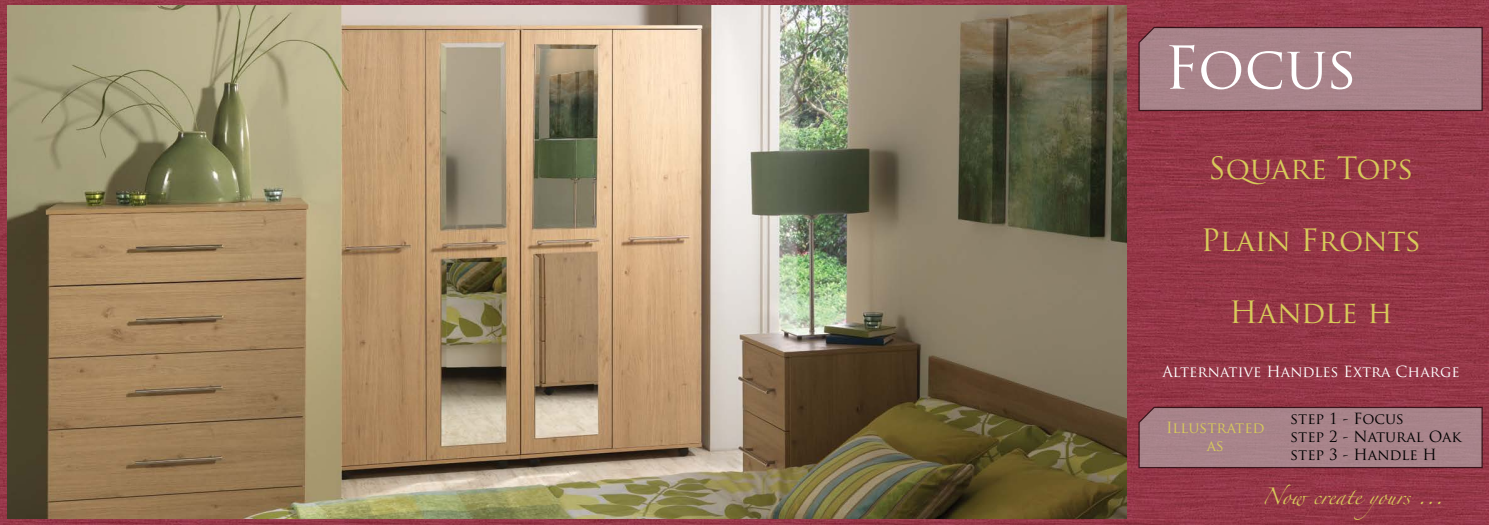
<style>
.page{position:relative;width:1489px;height:525px;background:#fff}
.page>*{position:absolute;margin:0;border:0;box-sizing:border-box;transform-origin:0 0}
.t1{font:57.5px "Trajan Pro";color:#fff}
.t2{font:30px "Trajan Pro";color:#d7ca5a}
.t3{font:15px/18px "Trajan Pro";color:#000}
.t4{font:15px "Trajan Pro";color:#fff}
.t5{font:15px "Zapfino";color:#d7ca5a}
.t6{font:15px/18px "Trajan Pro";color:#d7ca5a;text-align:center}
</style>
<div class="page">
<img style="left:0;top:0;width:1488px;height:524px">
<img style="left:8px;top:6px;width:1118px;height:512px">
<svg style="left:1137px;top:26px;width:346px;height:86px;background:#a37d84"></svg>
<svg style="left:1137px;top:405px;width:346px;height:63px;background:#a27b82"></svg>
<h1 class="t1" style="left:1163px;top:31px;width:195px">Focus</h1>
<h2 class="t2" style="left:1208px;top:149px;width:206px">Square Tops</h2>
<h2 class="t2" style="left:1200px;top:221px;width:222px">Plain Fronts</h2>
<h2 class="t2" style="left:1229px;top:293px;width:165px">Handle h</h2>
<p class="t4" style="left:1162px;top:362px;width:299px">Alternative Handles Extra Charge</p>
<p class="t6" style="left:1165px;top:418px;width:100px">Illustrated as</p>
<p class="t3" style="left:1290px;top:409px;width:172px">step 1 - Focus<br>step 2 - Natural Oak step 3 - Handle H</p>
<p class="t5" style="left:1261px;top:489px;width:183px">Now create yours ...</p>
</div>
